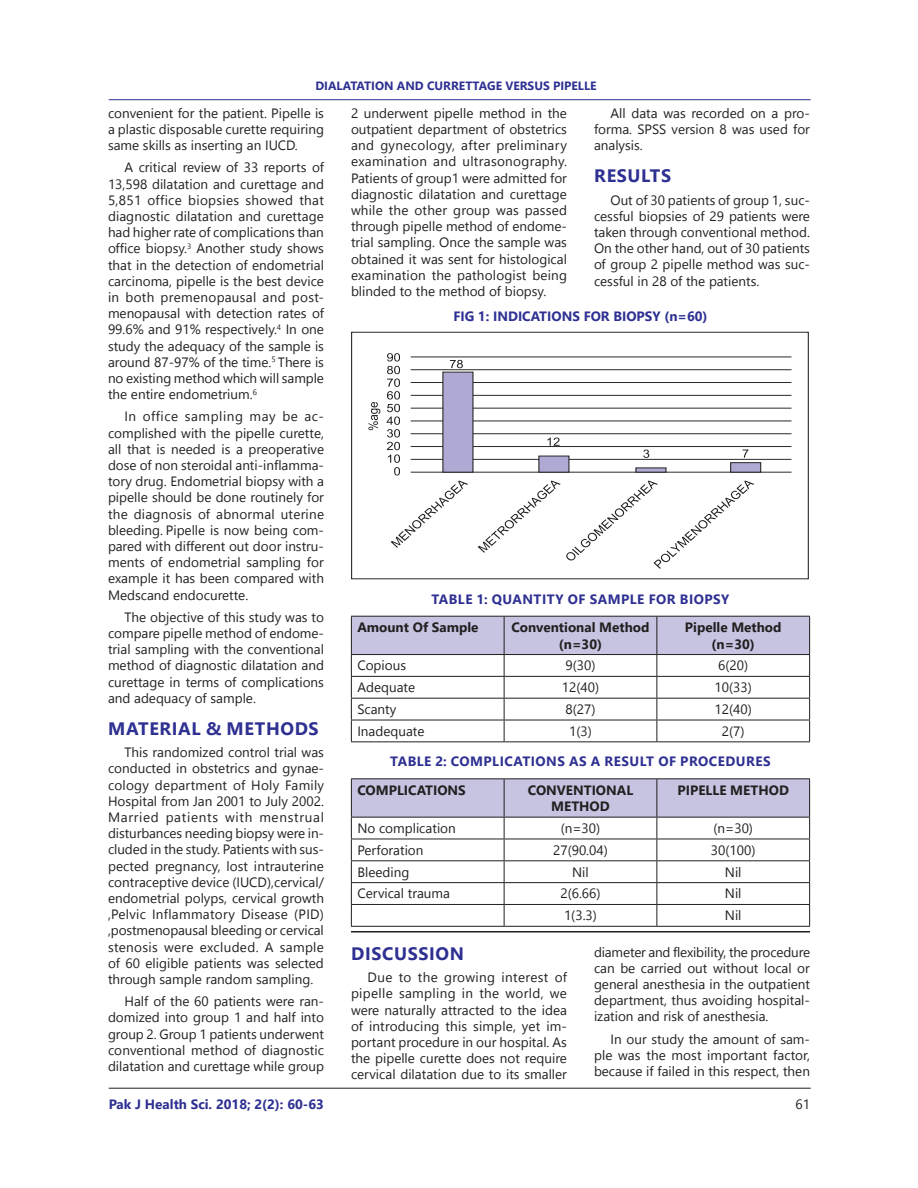
<style>
.page{position:relative;width:918px;height:1188px;background:#fff}
.page>*{position:absolute;margin:0;border:0;box-sizing:border-box;transform-origin:0 0}
.Subhead_1{font:700 18px "Segoe UI";letter-spacing:.035em;color:#2e3092}
.Body_text{font:13.5px/16.2px "Segoe UI";color:#231f20;text-align:justify}
.Table_Text{font:13.5px "Segoe UI";color:#231f20}
.Table_Text-2{font:700 13.5px/16.5px "Segoe UI";color:#231f20;text-align:center}
.Table_Heading{font:700 13.5px "Segoe UI";letter-spacing:.035em;color:#2e3092}
.Table_Heading-2{font:700 13.5px "Segoe UI";color:#2e3092}
.t1{font:700 12px "Segoe UI";color:#2e3092}
</style>
<div class="page">
<hr style="left:109px;top:99px;width:702px;height:1px;background:#2e3092">
<hr style="left:109px;top:1088px;width:702px;height:1px;background:#231f20">
<svg style="left:351px;top:616px;width:459px;height:125px"></svg>
<hr style="left:351px;top:741px;width:153px;height:1px;background:#231f20">
<hr style="left:504px;top:741px;width:153px;height:1px;background:#231f20">
<hr style="left:657px;top:741px;width:153px;height:1px;background:#231f20">
<hr style="left:351px;top:778px;width:153px;height:1px;background:#231f20">
<hr style="left:504px;top:778px;width:153px;height:1px;background:#231f20">
<hr style="left:657px;top:778px;width:153px;height:1px;background:#231f20">
<svg style="left:351px;top:779px;width:459px;height:147px"></svg>
<hr style="left:351px;top:926px;width:153px;height:1px;background:#231f20">
<hr style="left:504px;top:926px;width:153px;height:1px;background:#231f20">
<hr style="left:657px;top:926px;width:153px;height:1px;background:#231f20">
<hr style="left:351px;top:931px;width:459px;height:2px;background:#231f20">
<div style="left:351px;top:332px;width:458px;height:247px;border:1px solid #231f20"></div>
<svg style="left:478px;top:481px;width:276px;height:88px"></svg>
<hr style="left:411px;top:356px;width:380px;height:1px;background:#231f20">
<hr style="left:411px;top:369px;width:380px;height:1px;background:#231f20">
<hr style="left:411px;top:382px;width:380px;height:1px;background:#231f20">
<hr style="left:411px;top:395px;width:380px;height:1px;background:#231f20">
<hr style="left:411px;top:408px;width:380px;height:1px;background:#231f20">
<hr style="left:411px;top:420px;width:380px;height:1px;background:#231f20">
<hr style="left:411px;top:433px;width:380px;height:1px;background:#231f20">
<hr style="left:411px;top:446px;width:380px;height:1px;background:#231f20">
<hr style="left:411px;top:459px;width:380px;height:1px;background:#231f20">
<hr style="left:411px;top:472px;width:380px;height:1px;background:#231f20">
<div style="left:442px;top:372px;width:31px;height:101px;background:#afaad3"></div>
<div style="left:538px;top:456px;width:31px;height:17px;background:#afaad3;border:1px solid #231f20"></div>
<svg style="left:635px;top:467px;width:31px;height:6px"></svg>
<div style="left:730px;top:462px;width:31px;height:11px;background:#afaad3;border:1px solid #231f20"></div>
<svg style="left:368px;top:402px;width:12px;height:28px"></svg>
<svg style="left:387px;top:353px;width:81px;height:195px"></svg>
<svg style="left:547px;top:438px;width:13px;height:8px"></svg>
<svg style="left:643px;top:450px;width:6px;height:8px"></svg>
<svg style="left:743px;top:450px;width:5px;height:8px"></svg>
<p class="t1" style="left:315px;top:74px;width:283px">DIALATATION AND CURRETTAGE VERSUS PIPELLE</p>
<p class="Body_text" style="left:108px;top:105px;width:218px">convenient for the patient. Pipelle is a plastic disposable curette requiring same skills as inserting an IUCD.</p>
<p class="Body_text" style="left:108px;top:159px;width:218px;text-indent:16px">A critical review of 33 reports of 13,598 dilatation and curettage and 5,851 office biopsies showed that diagnostic dilatation and curettage had higher rate of complications than office biopsy.<sup>3</sup> Another study shows that in the detection of endometrial carcinoma, pipelle is the best device in both premenopausal and post&shy;menopausal with detection rates of 99.6% and 91% respectively.<sup>4</sup> In one study the adequacy of the sample is around 87-97% of the time.<sup>5</sup> There is no existing method which will sample the entire endometrium.<sup>6</sup></p>
<p class="Body_text" style="left:108px;top:408px;width:218px;text-indent:16px">In office sampling may be ac&shy;complished with the pipelle curette, all that is needed is a preoperative dose of non steroidal anti-inflamma&shy;tory drug. Endometrial biopsy with a pipelle should be done routinely for the diagnosis of abnormal uterine bleeding. Pipelle is now being com&shy;pared with different out door instru&shy;ments of endometrial sampling for example it has been compared with Medscand endocurette.</p>
<p class="Body_text" style="left:108px;top:609px;width:218px;text-indent:16px">The objective of this study was to compare pipelle method of endome&shy;trial sampling with the conventional method of diagnostic dilatation and curettage in terms of complications and adequacy of sample.</p>
<p class="Subhead_1" style="left:108px;top:712px;width:212px">MATERIAL &amp; METHODS</p>
<p class="Body_text" style="left:108px;top:744px;width:218px;text-indent:16px">This randomized control trial was conducted in obstetrics and gynae&shy;cology department of Holy Family Hospital from Jan 2001 to July 2002.<br>Married patients with menstrual disturbances needing biopsy were in&shy;cluded in the study. Patients with sus&shy;pected pregnancy, lost intrauterine contraceptive device (IUCD),cervical/ endometrial polyps, cervical growth ,Pelvic Inflammatory Disease (PID) ,postmenopausal bleeding or cervical stenosis were excluded. A sample of 60 eligible patients was selected through sample random sampling.</p>
<p class="Body_text" style="left:108px;top:993px;width:218px;text-indent:16px">Half of the 60 patients were ran&shy;domized into group 1 and half into group 2. Group 1 patients underwent conventional method of diagnostic dilatation and curettage while group</p>
<p class="Table_Heading-2" style="left:109px;top:1092px;width:217px">Pak J Health Sci. 2018; 2(2): 60-63</p>
<p class="Body_text" style="left:351px;top:105px;width:218px">2 underwent pipelle method in the outpatient department of obstetrics and gynecology, after preliminary examination and ultrasonography.<br>Patients of group1 were admitted for diagnostic dilatation and curettage while the other group was passed through pipelle method of endome&shy;trial sampling. Once the sample was obtained it was sent for histological examination the pathologist being blinded to the method of biopsy.</p>
<p class="Body_text" style="left:594px;top:105px;width:218px;text-indent:16px">All data was recorded on a pro&shy;forma. SPSS version 8 was used for analysis.</p>
<p class="Subhead_1" style="left:594px;top:159px;width:78px">RESULTS</p>
<p class="Body_text" style="left:594px;top:191px;width:218px;text-indent:16px">Out of 30 patients of group 1, suc&shy;cessful biopsies of 29 patients were taken through conventional method.<br>On the other hand, out of 30 patients of group 2 pipelle method was suc&shy;cessful in 28 of the patients.</p>
<p class="Table_Heading-2" style="left:453px;top:303px;width:256px">FIG 1: INDICATIONS FOR BIOPSY (n=60)</p>
<p class="Table_Heading" style="left:431px;top:586px;width:300px">TABLE 1: QUANTITY OF SAMPLE FOR BIOPSY</p>
<p class="Table_Text-2" style="left:357px;top:618px;width:123px">Amount Of Sample</p>
<p class="Table_Text-2" style="left:511px;top:618px;width:140px">Conventional Method (n=30)</p>
<p class="Table_Text-2" style="left:685px;top:618px;width:98px">Pipelle Method (n=30)</p>
<p class="Table_Text" style="left:357px;top:655px;width:50px">Copious</p>
<p class="Table_Text" style="left:566px;top:655px;width:31px">9(30)</p>
<p class="Table_Text" style="left:718px;top:655px;width:31px">6(20)</p>
<p class="Table_Text" style="left:357px;top:677px;width:59px">Adequate</p>
<p class="Table_Text" style="left:562px;top:677px;width:39px">12(40)</p>
<p class="Table_Text" style="left:715px;top:677px;width:39px">10(33)</p>
<p class="Table_Text" style="left:357px;top:698px;width:41px">Scanty</p>
<p class="Table_Text" style="left:566px;top:698px;width:31px">8(27)</p>
<p class="Table_Text" style="left:715px;top:698px;width:39px">12(40)</p>
<p class="Table_Text" style="left:357px;top:720px;width:69px">Inadequate</p>
<p class="Table_Text" style="left:569px;top:720px;width:24px">1(3)</p>
<p class="Table_Text" style="left:722px;top:720px;width:24px">2(7)</p>
<p class="Table_Heading" style="left:390px;top:749px;width:382px">TABLE 2: COMPLICATIONS AS A RESULT OF PROCEDURES</p>
<p class="Table_Text-2" style="left:357px;top:781px;width:110px">COMPLICATIONS</p>
<p class="Table_Text-2" style="left:528px;top:781px;width:107px">CONVENTIONAL<br>METHOD</p>
<p class="Table_Text-2" style="left:678px;top:781px;width:113px">PIPELLE METHOD</p>
<p class="Table_Text" style="left:357px;top:817px;width:100px">No complication</p>
<p class="Table_Text" style="left:561px;top:817px;width:41px">(n=30)</p>
<p class="Table_Text" style="left:713px;top:817px;width:41px">(n=30)</p>
<p class="Table_Text" style="left:357px;top:839px;width:68px">Perforation</p>
<p class="Table_Text" style="left:553px;top:839px;width:56px">27(90.04)</p>
<p class="Table_Text" style="left:711px;top:839px;width:46px">30(100)</p>
<p class="Table_Text" style="left:357px;top:861px;width:53px">Bleeding</p>
<p class="Table_Text" style="left:572px;top:861px;width:18px">Nil</p>
<p class="Table_Text" style="left:725px;top:861px;width:18px">Nil</p>
<p class="Table_Text" style="left:357px;top:883px;width:94px">Cervical trauma</p>
<p class="Table_Text" style="left:560px;top:883px;width:42px">2(6.66)</p>
<p class="Table_Text" style="left:725px;top:883px;width:18px">Nil</p>
<p class="Table_Text" style="left:564px;top:905px;width:34px">1(3.3)</p>
<p class="Table_Text" style="left:725px;top:905px;width:18px">Nil</p>
<p class="Body_text" style="left:594px;top:943px;width:218px">diameter and flexibility, the procedure can be carried out without local or general anesthesia in the outpatient department, thus avoiding hospital&shy;ization and risk of anesthesia.</p>
<p class="Body_text" style="left:594px;top:1030px;width:218px;text-indent:16px">In our study the amount of sam&shy;ple was the most important factor, because if failed in this respect, then</p>
<p class="Subhead_1" style="left:351px;top:937px;width:114px">DISCUSSION</p>
<p class="Body_text" style="left:351px;top:969px;width:218px;text-indent:16px">Due to the growing interest of pipelle sampling in the world, we were naturally attracted to the idea of introducing this simple, yet im&shy;portant procedure in our hospital. As the pipelle curette does not require cervical dilatation due to its smaller</p>
<p class="Body_text" style="left:795px;top:1096px;width:16px">61</p>
</div>
